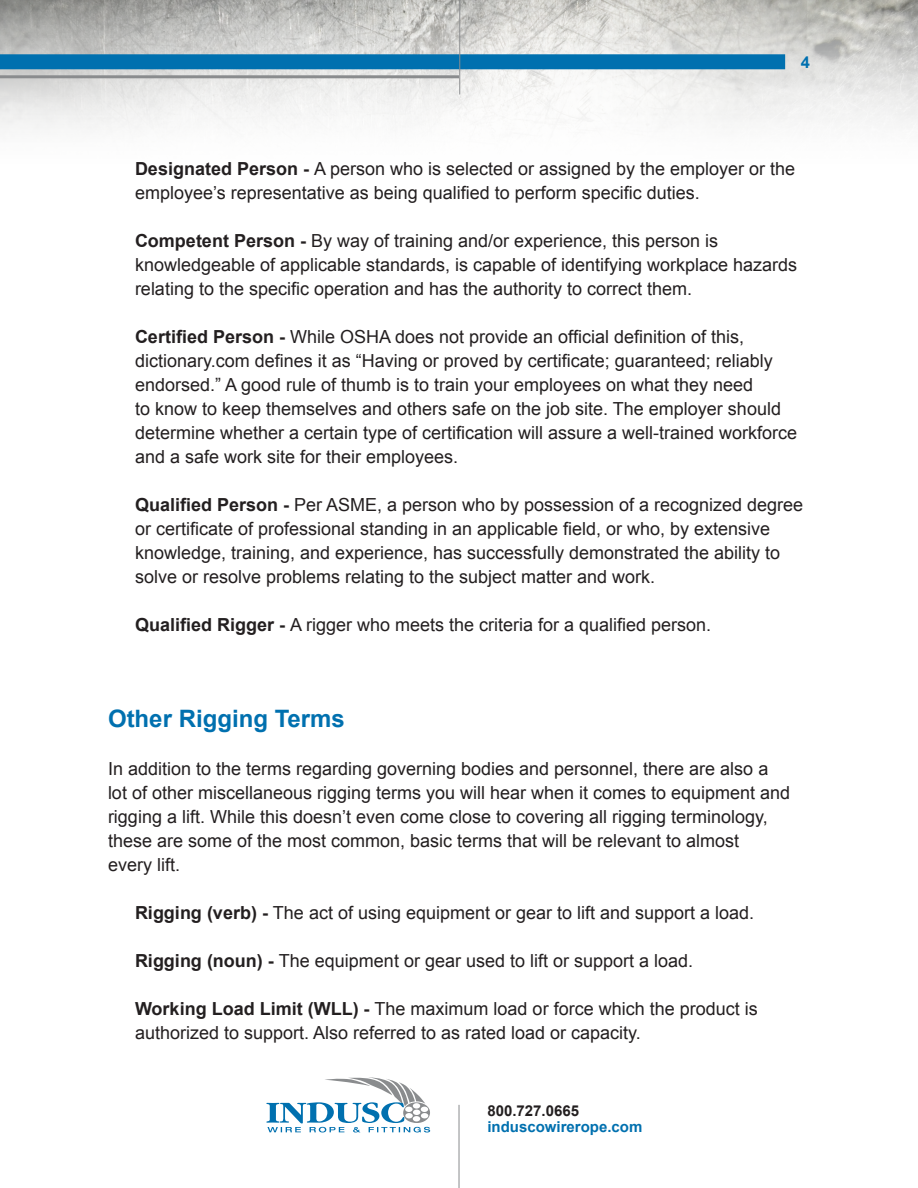
<style>
.page{position:relative;width:918px;height:1188px;background:#fff}
.page>*{position:absolute;margin:0;border:0;box-sizing:border-box;transform-origin:0 0}
.t1{font:700 24px "Arial";color:#0070af}
.t2{font:18px/24px "Arial";color:#231f20}
.t3{font:700 16.5px "Arial";color:#0070af}
.t4{font:700 15px "Arial";color:#0070af}
.t5{font:700 15px "Arial";color:#231f20}
.s1{font-weight:700}
</style>
<div class="page">
<svg style="left:266px;top:1077px;width:164px;height:56px"></svg>
<img style="left:0;top:0;width:918px;height:130px">
<hr style="left:459px;top:1105px;width:1px;height:83px;background:#8a8c8e">
<div style="left:0;top:54px;width:785px;height:15px;background:#0070af"></div>
<hr style="left:0;top:75px;width:459px;height:3px;background:#8a8c8e">
<hr style="left:459px;top:0;width:1px;height:94px;background:#8a8c8e">
<p class="t3" style="left:801px;top:52px;width:11px">4</p>
<p class="t2" style="left:135px;top:157px;width:662px"><span class="s1">Designated Person -</span> A person who is selected or assigned by the employer or the employee’s representative as being qualified to perform specific duties.</p>
<p class="t2" style="left:135px;top:229px;width:664px"><span class="s1">Competent Person -</span> By way of training and/or experience, this person is knowledgeable of applicable standards, is capable of identifying workplace hazards relating to the specific operation and has the authority to correct them.</p>
<p class="t2" style="left:135px;top:325px;width:639px"><span class="s1">Certified Person -</span> While OSHA does not provide an official definition of this, dictionary.com defines it as “Having or proved by certificate; guaranteed; reliably endorsed.” A good rule of thumb is to train your employees on what they need</p>
<p class="t2" style="left:135px;top:397px;width:664px">to know to keep themselves and others safe on the job site. The employer should determine whether a certain type of certification will assure a well-trained workforce and a safe work site for their employees.</p>
<p class="t2" style="left:135px;top:493px;width:670px"><span class="s1">Qualified Person -</span> Per ASME, a person who by possession of a recognized degree or certificate of professional standing in an applicable field, or who, by extensive knowledge, training, and experience, has successfully demonstrated the ability to solve or resolve problems relating to the subject matter and work.</p>
<p class="t2" style="left:135px;top:613px;width:578px"><span class="s1">Qualified Rigger -</span> A rigger who meets the criteria for a qualified person.</p>
<p class="t1" style="left:108px;top:703px;width:238px">Other Rigging Terms</p>
<p class="t2" style="left:108px;top:757px;width:684px">In addition to the terms regarding governing bodies and personnel, there are also a lot of other miscellaneous rigging terms you will hear when it comes to equipment and rigging a lift. While this doesn’t even come close to covering all rigging terminology, these are some of the most common, basic terms that will be relevant to almost</p>
<p class="t2" style="left:108px;top:853px;width:74px">every lift.</p>
<p class="t2" style="left:135px;top:901px;width:621px"><span class="s1">Rigging (verb) -</span> The act of using equipment or gear to lift and support a load.</p>
<p class="t2" style="left:135px;top:949px;width:560px"><span class="s1">Rigging (noun) -</span> The equipment or gear used to lift or support a load.</p>
<p class="t2" style="left:135px;top:997px;width:624px"><span class="s1">Working Load Limit (WLL) -</span> The maximum load or force which the product is authorized to support. Also referred to as rated load or capacity.</p>
<p class="t5" style="left:487px;top:1101px;width:93px">800.727.0665</p>
<p class="t4" style="left:487px;top:1117px;width:157px">induscowirerope.com</p>
</div>
